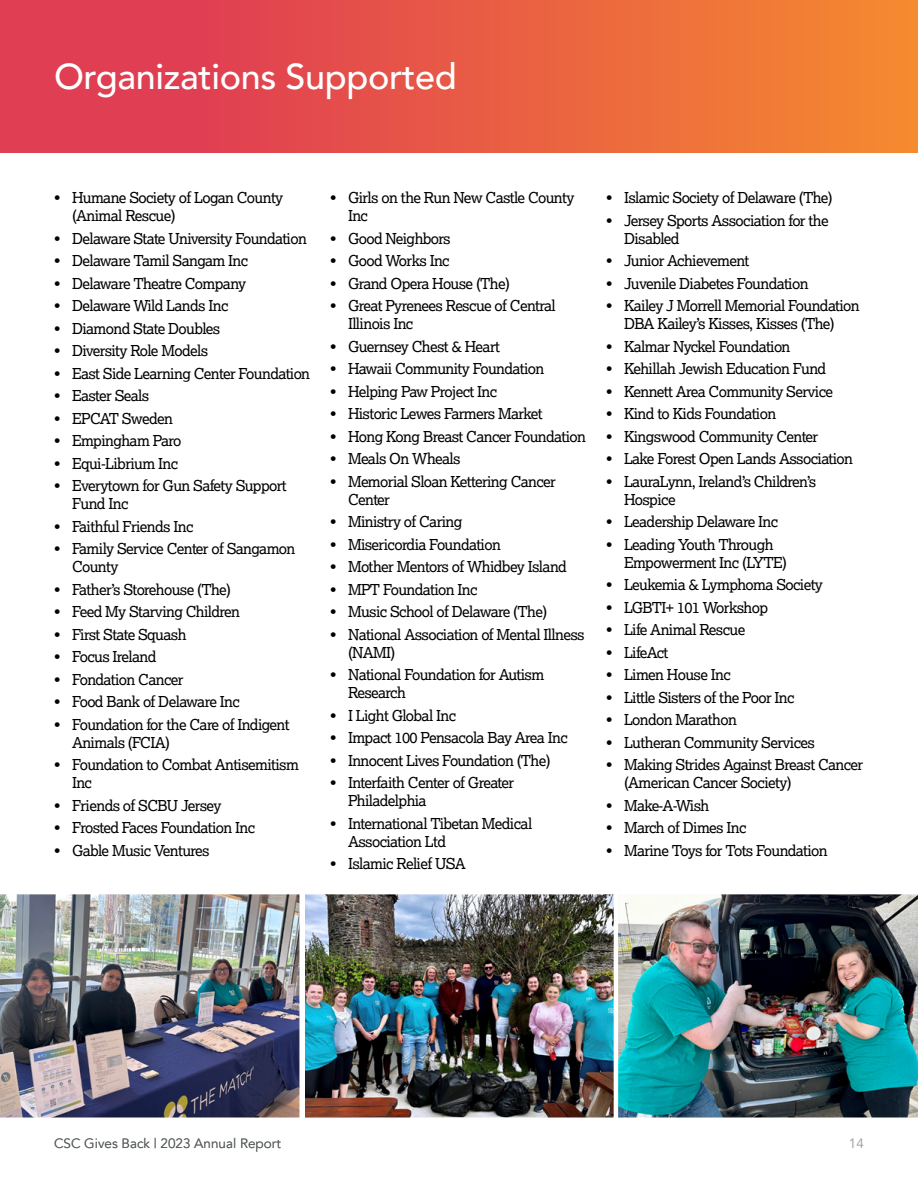
<style>
.page{position:relative;width:918px;height:1188px;background:#fff}
.page>*{position:absolute;margin:0;border:0;box-sizing:border-box;transform-origin:0 0}
.t1{font:500 36px "Avenir";letter-spacing:-.01em;color:#fff}
.t2{font:15px/18px "Lexia";letter-spacing:-.04em;color:#000}
.t3{font:13.5px "Avenir";color:#54585a}
.t4{font:13.5px "Avenir";color:#97999b}
</style>
<div class="page">
<div style="left:0;top:0;width:918px;height:153px;background:linear-gradient(to right,#dc3158,#f48731)"></div>
<img style="left:0;top:894px;width:299px;height:224px">
<img style="left:305px;top:895px;width:308px;height:222px">
<img style="left:618px;top:894px;width:300px;height:224px">
<div style="left:299px;top:890px;width:319px;height:232px;border:4px solid #fff"></div>
<h1 class="t1" style="left:54px;top:46px;width:404px">Organizations Supported</h1>
<p class="t2" style="left:72px;top:189px;width:213px;text-indent:-18px">• Humane Society of Logan County (Animal Rescue)</p>
<p class="t2" style="left:54px;top:229px;width:254px">• Delaware State University Foundation</p>
<p class="t2" style="left:54px;top:252px;width:196px">• Delaware Tamil Sangam Inc</p>
<p class="t2" style="left:54px;top:274px;width:194px">• Delaware Theatre Company</p>
<p class="t2" style="left:54px;top:297px;width:176px">• Delaware Wild Lands Inc</p>
<p class="t2" style="left:54px;top:319px;width:168px">• Diamond State Doubles</p>
<p class="t2" style="left:54px;top:342px;width:156px">• Diversity Role Models</p>
<p class="t2" style="left:54px;top:364px;width:258px">• East Side Learning Center Foundation</p>
<p class="t2" style="left:54px;top:387px;width:97px">• Easter Seals</p>
<p class="t2" style="left:54px;top:409px;width:120px">• EPCAT Sweden</p>
<p class="t2" style="left:54px;top:432px;width:129px">• Empingham Paro</p>
<p class="t2" style="left:54px;top:454px;width:126px">• Equi-Librium Inc</p>
<p class="t2" style="left:72px;top:477px;width:216px;text-indent:-18px">• Everytown for Gun Safety Support<br>Fund Inc</p>
<p class="t2" style="left:54px;top:517px;width:141px">• Faithful Friends Inc</p>
<p class="t2" style="left:72px;top:540px;width:225px;text-indent:-18px">• Family Service Center of Sangamon<br>County</p>
<p class="t2" style="left:54px;top:580px;width:179px">• Father’s Storehouse (The)</p>
<p class="t2" style="left:54px;top:603px;width:187px">• Feed My Starving Children</p>
<p class="t2" style="left:54px;top:625px;width:134px">• First State Squash</p>
<p class="t2" style="left:54px;top:648px;width:104px">• Focus Ireland</p>
<p class="t2" style="left:54px;top:670px;width:131px">• Fondation Cancer</p>
<p class="t2" style="left:54px;top:693px;width:187px">• Food Bank of Delaware Inc</p>
<p class="t2" style="left:72px;top:715px;width:219px;text-indent:-18px">• Foundation for the Care of Indigent<br>Animals (FCIA)</p>
<p class="t2" style="left:72px;top:756px;width:228px;text-indent:-18px">• Foundation to Combat Antisemitism<br>Inc</p>
<p class="t2" style="left:54px;top:796px;width:169px">• Friends of SCBU Jersey</p>
<p class="t2" style="left:54px;top:819px;width:203px">• Frosted Faces Foundation Inc</p>
<p class="t2" style="left:54px;top:841px;width:157px">• Gable Music Ventures</p>
<p class="t2" style="left:348px;top:189px;width:228px;text-indent:-18px">• Girls on the Run New Castle County<br>Inc</p>
<p class="t2" style="left:330px;top:229px;width:122px">• Good Neighbors</p>
<p class="t2" style="left:330px;top:252px;width:121px">• Good Works Inc</p>
<p class="t2" style="left:330px;top:274px;width:182px">• Grand Opera House (The)</p>
<p class="t2" style="left:348px;top:297px;width:209px;text-indent:-18px">• Great Pyrenees Rescue of Central<br>Illinois Inc</p>
<p class="t2" style="left:330px;top:337px;width:172px">• Guernsey Chest &amp; Heart</p>
<p class="t2" style="left:330px;top:360px;width:216px">• Hawaii Community Foundation</p>
<p class="t2" style="left:330px;top:382px;width:169px">• Helping Paw Project Inc</p>
<p class="t2" style="left:330px;top:405px;width:214px">• Historic Lewes Farmers Market</p>
<p class="t2" style="left:330px;top:427px;width:258px">• Hong Kong Breast Cancer Foundation</p>
<p class="t2" style="left:330px;top:450px;width:132px">• Meals On Wheals</p>
<p class="t2" style="left:348px;top:472px;width:210px;text-indent:-18px">• Memorial Sloan Kettering Cancer<br>Center</p>
<p class="t2" style="left:330px;top:513px;width:134px">• Ministry of Caring</p>
<p class="t2" style="left:330px;top:535px;width:172px">• Misericordia Foundation</p>
<p class="t2" style="left:330px;top:558px;width:238px">• Mother Mentors of Whidbey Island</p>
<p class="t2" style="left:330px;top:580px;width:149px">• MPT Foundation Inc</p>
<p class="t2" style="left:330px;top:603px;width:219px">• Music School of Delaware (The)</p>
<p class="t2" style="left:348px;top:625px;width:238px;text-indent:-18px">• National Association of Mental Illness (NAMI)</p>
<p class="t2" style="left:348px;top:666px;width:198px;text-indent:-18px">• National Foundation for Autism<br>Research</p>
<p class="t2" style="left:330px;top:706px;width:128px">• I Light Global Inc</p>
<p class="t2" style="left:330px;top:729px;width:239px">• Impact 100 Pensacola Bay Area Inc</p>
<p class="t2" style="left:330px;top:751px;width:222px">• Innocent Lives Foundation (The)</p>
<p class="t2" style="left:348px;top:774px;width:168px;text-indent:-18px">• Interfaith Center of Greater<br>Philadelphia</p>
<p class="t2" style="left:348px;top:814px;width:186px;text-indent:-18px">• International Tibetan Medical<br>Association Ltd</p>
<p class="t2" style="left:330px;top:855px;width:137px">• Islamic Relief USA</p>
<p class="t2" style="left:606px;top:189px;width:228px">• Islamic Society of Delaware (The)</p>
<p class="t2" style="left:624px;top:211px;width:206px;text-indent:-18px">• Jersey Sports Association for the<br>Disabled</p>
<p class="t2" style="left:606px;top:252px;width:145px">• Junior Achievement</p>
<p class="t2" style="left:606px;top:274px;width:204px">• Juvenile Diabetes Foundation</p>
<p class="t2" style="left:606px;top:297px;width:255px;text-align:center">• Kailey J Morrell Memorial Foundation<br>DBA Kailey’s Kisses, Kisses (The)</p>
<p class="t2" style="left:606px;top:337px;width:186px">• Kalmar Nyckel Foundation</p>
<p class="t2" style="left:606px;top:360px;width:222px">• Kehillah Jewish Education Fund</p>
<p class="t2" style="left:606px;top:382px;width:229px">• Kennett Area Community Service</p>
<p class="t2" style="left:606px;top:405px;width:172px">• Kind to Kids Foundation</p>
<p class="t2" style="left:606px;top:427px;width:214px">• Kingswood Community Center</p>
<p class="t2" style="left:606px;top:450px;width:249px">• Lake Forest Open Lands Association</p>
<p class="t2" style="left:624px;top:472px;width:194px;text-indent:-18px">• LauraLynn, Ireland’s Children’s<br>Hospice</p>
<p class="t2" style="left:606px;top:513px;width:174px">• Leadership Delaware Inc</p>
<p class="t2" style="left:624px;top:535px;width:164px;text-indent:-18px">• Leading Youth Through<br>Empowerment Inc (LYTE)</p>
<p class="t2" style="left:606px;top:576px;width:219px">• Leukemia &amp; Lymphoma Society</p>
<p class="t2" style="left:606px;top:598px;width:164px">• LGBTI+ 101 Workshop</p>
<p class="t2" style="left:606px;top:621px;width:141px">• Life Animal Rescue</p>
<p class="t2" style="left:606px;top:643px;width:64px">• LifeAct</p>
<p class="t2" style="left:606px;top:666px;width:126px">• Limen House Inc</p>
<p class="t2" style="left:606px;top:688px;width:190px">• Little Sisters of the Poor Inc</p>
<p class="t2" style="left:606px;top:711px;width:132px">• London Marathon</p>
<p class="t2" style="left:606px;top:733px;width:211px">• Lutheran Community Services</p>
<p class="t2" style="left:624px;top:756px;width:241px;text-indent:-18px">• Making Strides Against Breast Cancer (American Cancer Society)</p>
<p class="t2" style="left:606px;top:796px;width:105px">• Make-A-Wish</p>
<p class="t2" style="left:606px;top:819px;width:142px">• March of Dimes Inc</p>
<p class="t2" style="left:606px;top:841px;width:223px">• Marine Toys for Tots Foundation</p>
<p class="t3" style="left:54px;top:1135px;width:228px">CSC Gives Back | 2023 Annual Report</p>
<p class="t4" style="left:849px;top:1135px;width:17px">14</p>
</div>
